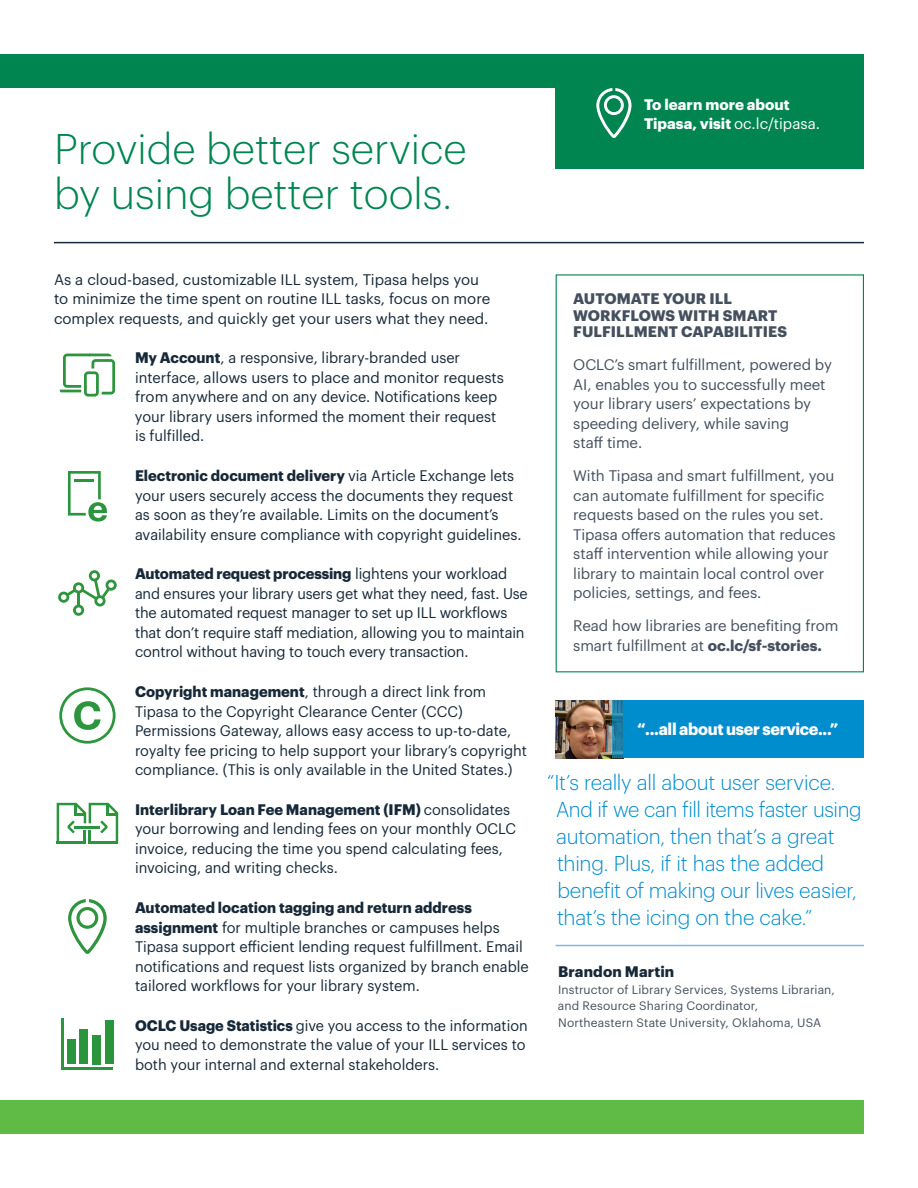
<style>
.page{position:relative;width:918px;height:1188px;background:#fff}
.page>*{position:absolute;margin:0;border:0;box-sizing:border-box;transform-origin:0 0}
.t1{font:300 42px/45px "Graphik";color:#008551}
.t2{font:300 21px/27px "Graphik";letter-spacing:-.015em;color:#008dce}
.t3{font:700 16.5px "Graphik";letter-spacing:-.02em;color:#fff}
.t4{font:15px/19.5px "Graphik";color:#172938}
.t5{font:15px/19.5px "Graphik";letter-spacing:-.005em;color:#45505f}
.t6{font:15px/19.5px "Graphik";color:#172938;scale:.96 1}
.t7{font:700 15px/16.5px "Graphik";letter-spacing:.005em;color:#45505f}
.t8{font:700 15px/19.5px "Graphik";color:#fff}
.t9{font:700 15px "Graphik";letter-spacing:.01em;color:#172938}
.t10{font:12px/16.5px "Graphik";letter-spacing:.01em;color:#45505f}
.s1{font-weight:400}
.s2{font-weight:700}
</style>
<div class="page">
<img style="left:556px;top:701px;width:67px;height:58px">
<div style="left:0;top:54px;width:864px;height:34px;background:#008551"></div>
<div style="left:556px;top:54px;width:308px;height:114px;background:#008551"></div>
<svg style="left:596px;top:88px;width:36px;height:50px"></svg>
<hr style="left:54px;top:242px;width:810px;height:1px;background:#172938">
<div style="left:0;top:1100px;width:864px;height:34px;background:#60bb46"></div>
<hr style="left:556px;top:945px;width:308px;height:1px;background:#77b9e3">
<svg style="left:612px;top:701px;width:12px;height:57px"></svg>
<div style="left:624px;top:701px;width:240px;height:57px;background:#008dce"></div>
<svg style="left:68px;top:471px;width:39px;height:51px"></svg>
<div style="left:67px;top:1040px;width:8px;height:24px;background:#2b953e"></div>
<hr style="left:62px;top:1018px;width:2px;height:51px;background:#2b953e">
<hr style="left:62px;top:1067px;width:51px;height:2px;background:#2b953e">
<div style="left:80px;top:1030px;width:8px;height:34px;background:#2b953e"></div>
<div style="left:92px;top:1035px;width:9px;height:29px;background:#2b953e"></div>
<div style="left:105px;top:1020px;width:8px;height:44px;background:#2b953e"></div>
<svg style="left:57px;top:803px;width:61px;height:41px"></svg>
<hr style="left:89px;top:841px;width:29px;height:3px;background:#2b953e">
<svg style="left:60px;top:354px;width:55px;height:43px"></svg>
<div style="left:59px;top:687px;width:57px;height:57px;border:3px solid #2e953e;border-radius:50%"></div>
<svg style="left:74px;top:701px;width:27px;height:29px"></svg>
<div style="left:73px;top:605px;width:11px;height:11px;border:3px solid #2e953e;border-radius:50%"></div>
<svg style="left:63px;top:578px;width:50px;height:28px"></svg>
<div style="left:73px;top:582px;width:11px;height:11px;border:3px solid #2e953e;border-radius:50%"></div>
<div style="left:58px;top:592px;width:11px;height:11px;border:3px solid #2e953e;border-radius:50%"></div>
<div style="left:94px;top:595px;width:12px;height:11px;border:3px solid #2e953e;border-radius:50%"></div>
<div style="left:89px;top:570px;width:11px;height:11px;border:3px solid #2e953e;border-radius:50%"></div>
<div style="left:106px;top:580px;width:11px;height:11px;border:3px solid #2e953e;border-radius:50%"></div>
<svg style="left:68px;top:899px;width:39px;height:55px"></svg>
<h1 class="t1" style="left:54px;top:123px;width:414px">Provide better service by using better tools.</h1>
<p class="t8" style="left:644px;top:93px;width:177px">To learn more about<br>Tipasa, visit <span class="s1">oc.lc/tipasa.</span></p>
<p class="t4" style="left:54px;top:268px;width:438px">As a cloud-based, customizable ILL system, Tipasa helps you to minimize the time spent on routine ILL tasks, focus on more complex requests, and quickly get your users what they need.</p>
<p class="t4" style="left:135px;top:347px;width:371px"><span class="s2">My Account</span>, a responsive, library-branded user interface, allows users to place and monitor requests from anywhere and on any device. Notifications keep your library users informed the moment their request is fulfilled.</p>
<p class="t4" style="left:135px;top:465px;width:388px"><span class="s2">Electronic document delivery</span> via Article Exchange lets your users securely access the documents they request as soon as they’re available. Limits on the document’s availability ensure compliance with copyright guidelines.</p>
<p class="t4" style="left:135px;top:563px;width:394px"><span class="s2">Automated request processing</span> lightens your workload and ensures your library users get what they need, fast. Use the automated request manager to set up ILL workflows that don’t require staff mediation, allowing you to maintain control without having to touch every transaction.</p>
<p class="t4" style="left:135px;top:681px;width:394px"><span class="s2">Copyright management</span>, through a direct link from Tipasa to the Copyright Clearance Center (CCC)<br>Permissions Gateway, allows easy access to up-to-date, royalty fee pricing to help support your library’s copyright compliance. (This is only available in the United States.)</p>
<p class="t4" style="left:135px;top:798px;width:383px"><span class="s2">Interlibrary Loan Fee Management (IFM)</span> consolidates your borrowing and lending fees on your monthly OCLC invoice, reducing the time you spend calculating fees, invoicing, and writing checks.</p>
<p class="t4" style="left:135px;top:897px;width:395px"><span class="s2">Automated location tagging and return address assignment</span> for multiple branches or campuses helps Tipasa support efficient lending request fulfillment. Email notifications and request lists organized by branch enable tailored workflows for your library system.</p>
<p class="t6" style="left:135px;top:1014px;width:411px"><span class="s2">OCLC Usage Statistics</span> give you access to the information you need to demonstrate the value of your ILL services to both your internal and external stakeholders.</p>
<p class="t7" style="left:573px;top:289px;width:215px">AUTOMATE YOUR ILL<br>WORKFLOWS WITH SMART<br>FULFILLMENT CAPABILITIES</p>
<p class="t5" style="left:573px;top:354px;width:260px">OCLC’s smart fulfillment, powered by<br>AI, enables you to successfully meet your library users’ expectations by speeding delivery, while saving<br>staff time.</p>
<p class="t5" style="left:573px;top:465px;width:264px">With Tipasa and smart fulfillment, you can automate fulfillment for specific requests based on the rules you set.<br>Tipasa offers automation that reduces staff intervention while allowing your library to maintain local control over policies, settings, and fees.</p>
<p class="t5" style="left:573px;top:615px;width:267px">Read how libraries are benefiting from smart fulfillment at <span class="s2">oc.lc/sf-stories.</span></p>
<p class="t3" style="left:637px;top:716px;width:203px">“...all about user service...”</p>
<h2 class="t2" style="left:556px;top:767px;width:307px;text-indent:-9px">“It’s really all about user service.<br>And if we can fill items faster using automation, then that’s a great thing. Plus, if it has the added benefit of making our lives easier, that’s the icing on the cake.”</h2>
<p class="t9" style="left:558px;top:960px;width:118px">Brandon Martin</p>
<p class="t10" style="left:558px;top:980px;width:278px">Instructor of Library Services, Systems Librarian, and Resource Sharing Coordinator,<br>Northeastern State University, Oklahoma, USA</p>
</div>
